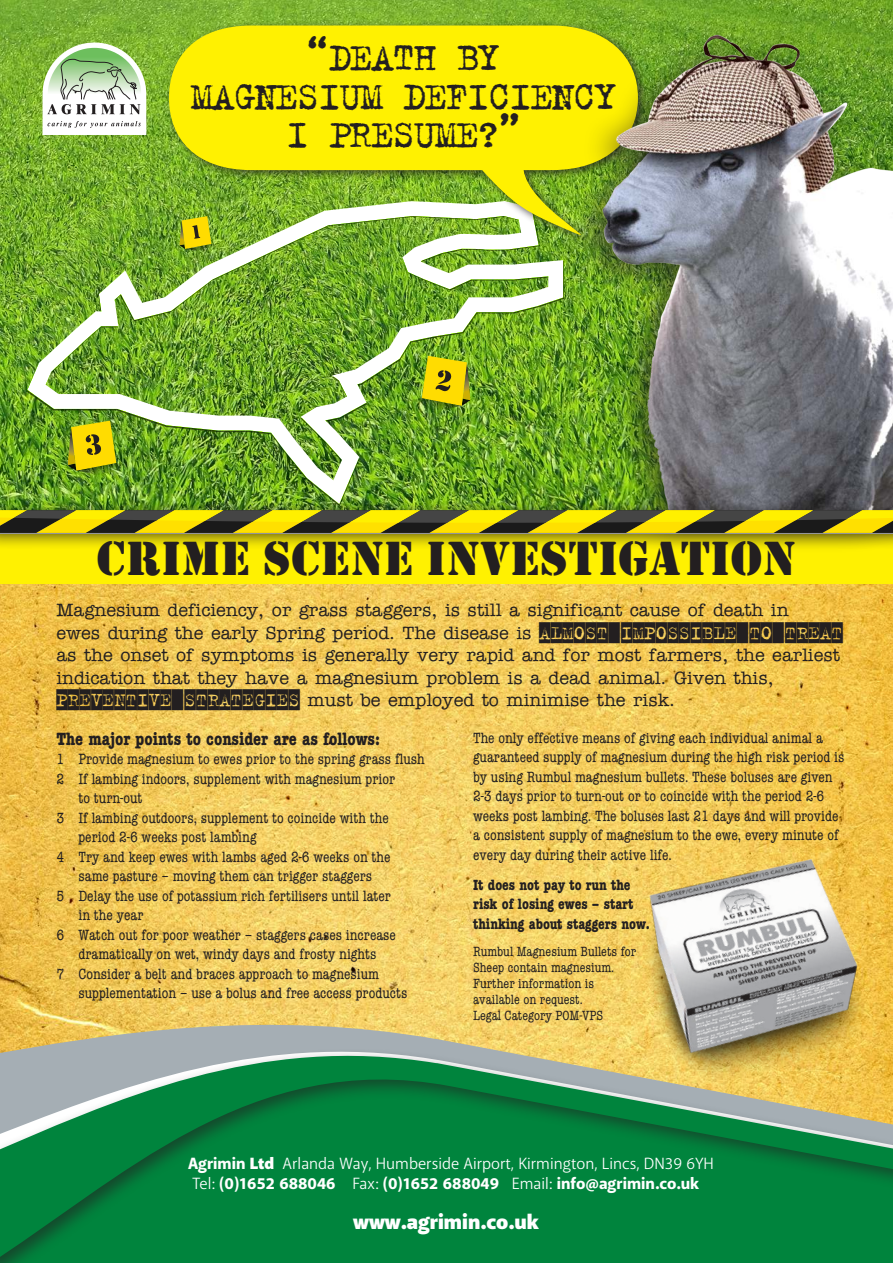
<style>
.page{position:relative;width:893px;height:1263px;background:#fff}
.page>*{position:absolute;margin:0;border:0;box-sizing:border-box;transform-origin:0 0}
.t1{font:49.5px "Stencil";letter-spacing:.01em;color:#231f20}
.t2{font:42.45px "Trixie Cyr";letter-spacing:-.05em;color:#231f20}
.t3{font:900 21px "Akagi";color:#fff}
.t4{font:500 18px/22.5px "American Typewriter Std";color:#231f20}
.t5{font:700 condensed 18px "American Typewriter Std";color:#231f20}
.t6{font:16.5px "Akagi";color:#fff}
.t7{font:800 16.5px "Akagi";color:#fff}
.t8{font:condensed 15px/19.5px "American Typewriter Std";color:#231f20}
.t9{font:700 condensed 15px "American Typewriter Std";color:#231f20}
.t10{font:condensed 13.5px "American Typewriter Std";color:#231f20}
.s1{font-family:"Trixie Cyr Cameo";font-weight:400;font-size:21px}
.s2{font-weight:800}
.s3{font-weight:900}
.s4{font-weight:400}
</style>
<div class="page">
<img style="left:0;top:0;width:893px;height:499px">
<img style="left:0;top:584px;width:893px;height:426px">
<div style="left:0;top:533px;width:893px;height:51px;background:#fff101"></div>
<svg style="left:0;top:1010px;width:576px;height:24px;background:#e8c96c"></svg>
<svg style="left:0;top:1034px;width:893px;height:229px;background:#1e8a4f"></svg>
<img style="left:27px;top:201px;width:536px;height:298px">
<img style="left:395px;top:398px;width:67px;height:13px">
<svg style="left:422px;top:356px;width:48px;height:50px;background:#c7b90c"></svg>
<img style="left:185px;top:245px;width:44px;height:7px">
<svg style="left:180px;top:245px;width:31px;height:4px"></svg>
<img style="left:76px;top:463px;width:67px;height:13px">
<svg style="left:68px;top:421px;width:48px;height:50px;background:#c5b70c"></svg>
<img style="left:576px;top:813px;width:317px;height:323px">
<div style="left:164px;top:20px;width:485px;height:225px;background:#231f20;opacity:.75"></div>
<svg style="left:169px;top:26px;width:398px;height:219px;background:#d6db1c"></svg>
<svg style="left:43px;top:43px;width:103px;height:92px"></svg>
<div style="left:567px;top:17px;width:326px;height:538px;background:#231f20;opacity:.65"></div>
<img style="left:574px;top:29px;width:319px;height:470px">
<div style="left:0;top:499px;width:893px;height:51px;background:#231f20;opacity:.75"></div>
<svg style="left:0;top:510px;width:893px;height:23px;background:#968b17"></svg>
<hr style="left:0;top:533px;width:893px;height:1px;background:#939598">
<p class="t2" style="left:307px;top:28px;width:195px">“DEATH BY</p>
<p class="t2" style="left:190px;top:66px;width:428px">MAGNESIUM DEFICIENCY</p>
<p class="t2" style="left:286px;top:105px;width:237px">I PRESUME?”</p>
<p class="t1" style="left:97px;top:530px;width:700px">CRIME SCENE INVESTIGATION</p>
<p class="t4" style="left:56px;top:599px;width:734px">Magnesium deficiency, or grass staggers, is still a significant cause of death in</p>
<p class="t4" style="left:56px;top:622px;width:788px">ewes during the early Spring period. The disease is <span class="s1">ALMOST IMPOSSIBLE TO TREAT </span>as the onset of symptoms is generally very rapid and for most farmers, the earliest indication that they have a magnesium problem is a dead animal. Given this, <span class="s1">PREVENTIVE STRATEGIES</span> must be employed to minimise the risk.</p>
<p class="t5" style="left:56px;top:728px;width:325px">The major points to consider are as follows:</p>
<p class="t8" style="left:56px;top:750px;width:370px">1 Provide magnesium to ewes prior to the spring grass flush</p>
<p class="t8" style="left:78px;top:769px;width:318px;text-indent:-22px">2 If lambing indoors, supplement with magnesium prior to turn-out</p>
<p class="t8" style="left:78px;top:808px;width:312px;text-indent:-22px">3 If lambing outdoors, supplement to coincide with the period 2-6 weeks post lambing</p>
<p class="t8" style="left:56px;top:847px;width:336px;text-align:center">4 Try and keep ewes with lambs aged 2-6 weeks on the same pasture – moving them can trigger staggers</p>
<p class="t8" style="left:78px;top:886px;width:314px;text-indent:-22px">5 Delay the use of potassium rich fertilisers until later in the year</p>
<p class="t8" style="left:56px;top:925px;width:341px;text-align:center">6 Watch out for poor weather – staggers cases increase dramatically on wet, windy days and frosty nights</p>
<p class="t8" style="left:78px;top:964px;width:330px;text-indent:-22px">7 Consider a belt and braces approach to magnesium supplementation – use a bolus and free access products</p>
<p class="t8" style="left:473px;top:728px;width:373px">The only effective means of giving each individual animal a guaranteed supply of magnesium during the high risk period is by using Rumbul magnesium bullets. These boluses are given 2-3 days prior to turn-out or to coincide with the period 2-6 weeks post lambing. The boluses last 21 days and will provide a consistent supply of magnesium to the ewe, every minute of every day during their active life.</p>
<p class="t9" style="left:473px;top:876px;width:159px">It does not pay to run the</p>
<p class="t9" style="left:473px;top:895px;width:162px">risk of losing ewes – start</p>
<p class="t9" style="left:473px;top:915px;width:178px">thinking about staggers now.</p>
<p class="t10" style="left:473px;top:943px;width:165px">Rumbul Magnesium Bullets for</p>
<p class="t10" style="left:473px;top:960px;width:143px">Sheep contain magnesium.</p>
<p class="t10" style="left:473px;top:976px;width:122px">Further information is</p>
<p class="t10" style="left:473px;top:992px;width:111px">available on request.</p>
<p class="t10" style="left:473px;top:1008px;width:132px">Legal Category POM-VPS</p>
<p class="t6" style="left:188px;top:1153px;width:527px"><span class="s2">Agrimin</span> <span class="s3">Ltd</span> Arlanda Way, Humberside Airport, Kirmington, Lincs, DN39 6YH</p>
<p class="t7" style="left:193px;top:1173px;width:508px"><span class="s4">Tel:</span> (0)1652 688046 <span class="s4">Fax:</span> (0)1652 688049 <span class="s4">Email:</span> info@agrimin.co.uk</p>
<p class="t3" style="left:353px;top:1209px;width:187px">www.agrimin.co.uk</p>
</div>
